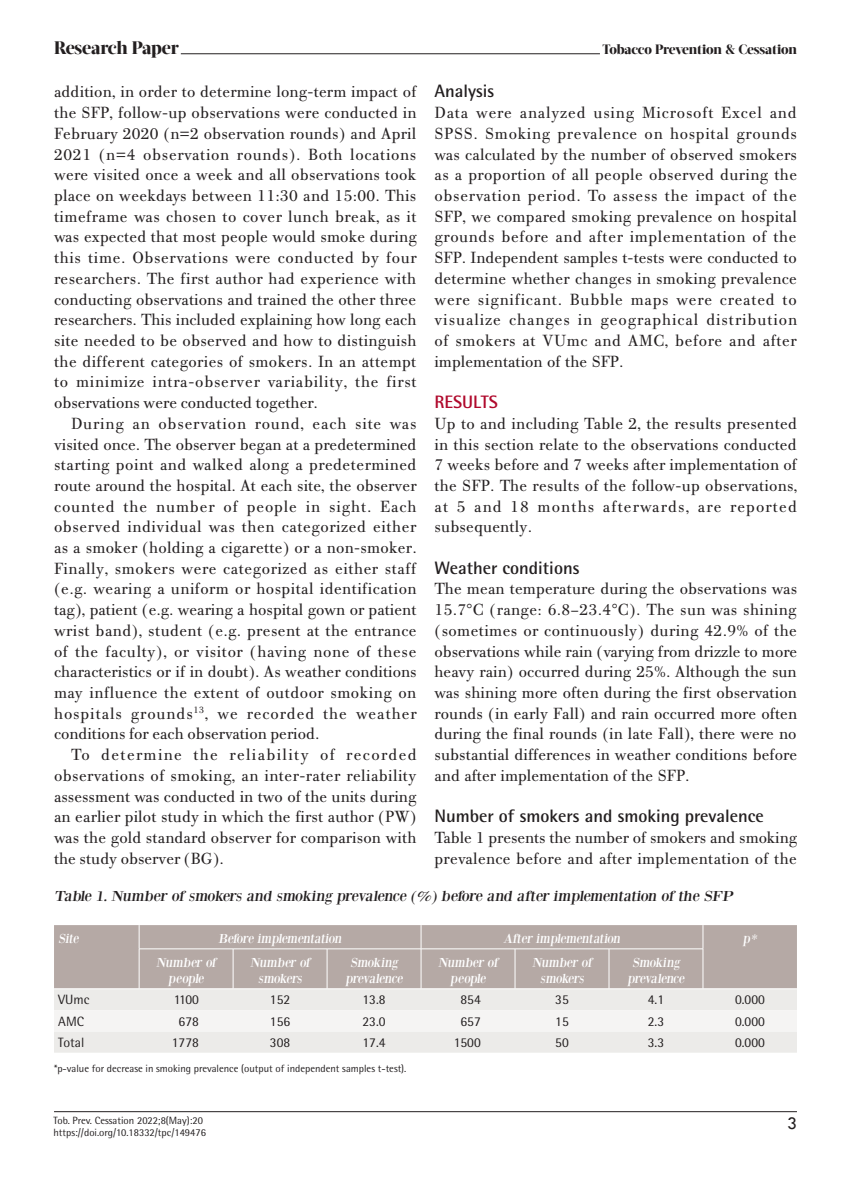
<style>
.page{position:relative;width:851px;height:1191px;background:#fff}
.page>*{position:absolute;margin:0;border:0;box-sizing:border-box;transform-origin:0 0}
.t1{font:700 18px "Rotis Semi Sans Hel";color:#231f20}
.t2{font:800 18px "Acta Display W04";letter-spacing:-.01em;color:#231f20}
.t3{font:700 18px "Rotis Semi Sans Hel";color:#b0092c}
.t4{font:18px "Tw Cen";color:#231f20}
.t5{font:17.25px/20.7px "PF Bodoni Text";letter-spacing:.005em;color:#231f20;text-align:justify}
.t6{font:15px "Bodoni XT";color:#231f20;scale:1.1 1}
.t7{font:13.5px/16.2px "Bodoni XT";color:#fff;text-align:center}
.t8{font:13.5px "Rotis Semi Sans Hel";color:#231f20}
.t9{font:800 13.5px "Acta Display W04";letter-spacing:-.01em;color:#231f20}
.t10{font:10.5px/12.6px "Rotis Semi Sans Hel";color:#231f20}
</style>
<div class="page">
<hr style="left:181px;top:53px;width:419px;height:1px;background:#231f20">
<hr style="left:54px;top:1111px;width:742px;height:1px;background:#231f20">
<div style="left:54px;top:925px;width:742px;height:63px;background:#b5a9a5"></div>
<div style="left:54px;top:989px;width:742px;height:63px;background:#ecebe9"></div>
<div style="left:54px;top:1010px;width:742px;height:21px;background:#f5f4f3"></div>
<svg style="left:139px;top:925px;width:1px;height:23px"></svg>
<svg style="left:421px;top:925px;width:1px;height:23px"></svg>
<svg style="left:702px;top:925px;width:1px;height:23px"></svg>
<hr style="left:139px;top:948px;width:94px;height:1px;background:#fff">
<hr style="left:139px;top:949px;width:1px;height:39px;background:#fff">
<hr style="left:233px;top:948px;width:94px;height:1px;background:#fff">
<hr style="left:233px;top:949px;width:1px;height:39px;background:#fff">
<hr style="left:327px;top:948px;width:94px;height:1px;background:#fff">
<hr style="left:327px;top:949px;width:1px;height:39px;background:#fff">
<hr style="left:421px;top:948px;width:94px;height:1px;background:#fff">
<hr style="left:421px;top:949px;width:1px;height:39px;background:#fff">
<hr style="left:515px;top:948px;width:94px;height:1px;background:#fff">
<hr style="left:514px;top:949px;width:1px;height:39px;background:#fff">
<hr style="left:609px;top:948px;width:94px;height:1px;background:#fff">
<hr style="left:608px;top:949px;width:1px;height:39px;background:#fff">
<hr style="left:702px;top:949px;width:1px;height:39px;background:#fff">
<p class="t2" style="left:54px;top:36px;width:126px">Research Paper</p>
<p class="t9" style="left:602px;top:41px;width:196px">Tobacco Prevention &amp; Cessation</p>
<p class="t1" style="left:434px;top:80px;width:61px">Analysis</p>
<p class="t5" style="left:434px;top:103px;width:364px">Data were analyzed using Microsoft Excel and SPSS. Smoking prevalence on hospital grounds was calculated by the number of observed smokers as a proportion of all people observed during the observation period. To assess the impact of the SFP, we compared smoking prevalence on hospital grounds before and after implementation of the SFP. Independent samples t-tests were conducted to determine whether changes in smoking prevalence were significant. Bubble maps were created to visualize changes in geographical distribution of smokers at VUmc and AMC, before and after implementation of the SFP.</p>
<p class="t3" style="left:434px;top:391px;width:65px">RESULTS</p>
<p class="t5" style="left:434px;top:413px;width:364px">Up to and including Table 2, the results presented in this section relate to the observations conducted 7 weeks before and 7 weeks after implementation of the SFP. The results of the follow-up observations, at 5 and 18 months afterwards, are reported subsequently.</p>
<p class="t1" style="left:434px;top:556px;width:147px">Weather conditions</p>
<p class="t5" style="left:434px;top:579px;width:364px">The mean temperature during the observations was 15.7°C (range: 6.8–23.4°C). The sun was shining (sometimes or continuously) during 42.9% of the observations while rain (varying from drizzle to more heavy rain) occurred during 25%. Although the sun was shining more often during the first observation rounds (in early Fall) and rain occurred more often during the final rounds (in late Fall), there were no substantial differences in weather conditions before and after implementation of the SFP.</p>
<p class="t1" style="left:434px;top:805px;width:331px">Number of smokers and smoking prevalence</p>
<p class="t5" style="left:434px;top:827px;width:364px">Table 1 presents the number of smokers and smoking prevalence before and after implementation of the</p>
<p class="t6" style="left:54px;top:887px;width:620px">Table 1. Number of smokers and smoking prevalence (%) before and after implementation of the SFP</p>
<p class="t7" style="left:58px;top:930px;width:24px">Site</p>
<p class="t7" style="left:218px;top:930px;width:127px">Before implementation</p>
<p class="t7" style="left:503px;top:930px;width:121px">After implementation</p>
<p class="t7" style="left:742px;top:930px;width:18px">p*</p>
<p class="t7" style="left:156px;top:954px;width:61px">Number of people</p>
<p class="t7" style="left:250px;top:954px;width:61px">Number of smokers</p>
<p class="t7" style="left:345px;top:954px;width:61px">Smoking prevalence</p>
<p class="t7" style="left:438px;top:954px;width:61px">Number of people</p>
<p class="t7" style="left:532px;top:954px;width:61px">Number of smokers</p>
<p class="t7" style="left:627px;top:954px;width:61px">Smoking prevalence</p>
<p class="t8" style="left:58px;top:991px;width:33px">VUmc</p>
<p class="t8" style="left:174px;top:991px;width:27px">1100</p>
<p class="t8" style="left:270px;top:991px;width:22px">152</p>
<p class="t8" style="left:362px;top:991px;width:25px">13.8</p>
<p class="t8" style="left:460px;top:991px;width:22px">854</p>
<p class="t8" style="left:555px;top:991px;width:15px">35</p>
<p class="t8" style="left:647px;top:991px;width:18px">4.1</p>
<p class="t8" style="left:735px;top:991px;width:31px">0.000</p>
<p class="t8" style="left:58px;top:1013px;width:27px">AMC</p>
<p class="t8" style="left:178px;top:1013px;width:22px">678</p>
<p class="t8" style="left:270px;top:1013px;width:22px">156</p>
<p class="t8" style="left:362px;top:1013px;width:25px">23.0</p>
<p class="t8" style="left:460px;top:1013px;width:22px">657</p>
<p class="t8" style="left:555px;top:1013px;width:15px">15</p>
<p class="t8" style="left:647px;top:1013px;width:18px">2.3</p>
<p class="t8" style="left:735px;top:1013px;width:31px">0.000</p>
<p class="t8" style="left:58px;top:1034px;width:28px">Total</p>
<p class="t8" style="left:172px;top:1034px;width:29px">1778</p>
<p class="t8" style="left:270px;top:1034px;width:22px">308</p>
<p class="t8" style="left:362px;top:1034px;width:25px">17.4</p>
<p class="t8" style="left:453px;top:1034px;width:29px">1500</p>
<p class="t8" style="left:555px;top:1034px;width:15px">50</p>
<p class="t8" style="left:647px;top:1034px;width:18px">3.3</p>
<p class="t8" style="left:735px;top:1034px;width:31px">0.000</p>
<p class="t10" style="left:54px;top:1062px;width:354px">*p-value for decrease in smoking prevalence (output of independent samples t-test).</p>
<p class="t5" style="left:54px;top:82px;width:364px">addition, in order to determine long-term impact of the SFP, follow-up observations were conducted in February 2020 (n=2 observation rounds) and April 2021 (n=4 observation rounds). Both locations were visited once a week and all observations took place on weekdays between 11:30 and 15:00. This timeframe was chosen to cover lunch break, as it was expected that most people would smoke during this time. Observations were conducted by four researchers. The first author had experience with conducting observations and trained the other three researchers. This included explaining how long each site needed to be observed and how to distinguish the different categories of smokers. In an attempt to minimize intra-observer variability, the first observations were conducted together.</p>
<p class="t5" style="left:54px;top:413px;width:364px;text-indent:17px">During an observation round, each site was visited once. The observer began at a predetermined starting point and walked along a predetermined route around the hospital. At each site, the observer counted the number of people in sight. Each observed individual was then categorized either as a smoker (holding a cigarette) or a non-smoker.<br>Finally, smokers were categorized as either staff (e.g. wearing a uniform or hospital identification tag), patient (e.g. wearing a hospital gown or patient wrist band), student (e.g. present at the entrance of the faculty), or visitor (having none of these characteristics or if in doubt). As weather conditions may influence the extent of outdoor smoking on hospitals grounds<sup>13</sup>, we recorded the weather conditions for each observation period.</p>
<p class="t5" style="left:54px;top:744px;width:364px;text-indent:17px">To determine the reliability of recorded observations of smoking, an inter-rater reliability assessment was conducted in two of the units during an earlier pilot study in which the first author (PW) was the gold standard observer for comparison with the study observer (BG).</p>
<p class="t10" style="left:53px;top:1113px;width:154px">Tob. Prev. Cessation 2022;8(May):20 https://doi.org/10.18332/tpc/149476</p>
<p class="t4" style="left:786px;top:1112px;width:11px">3</p>
</div>
